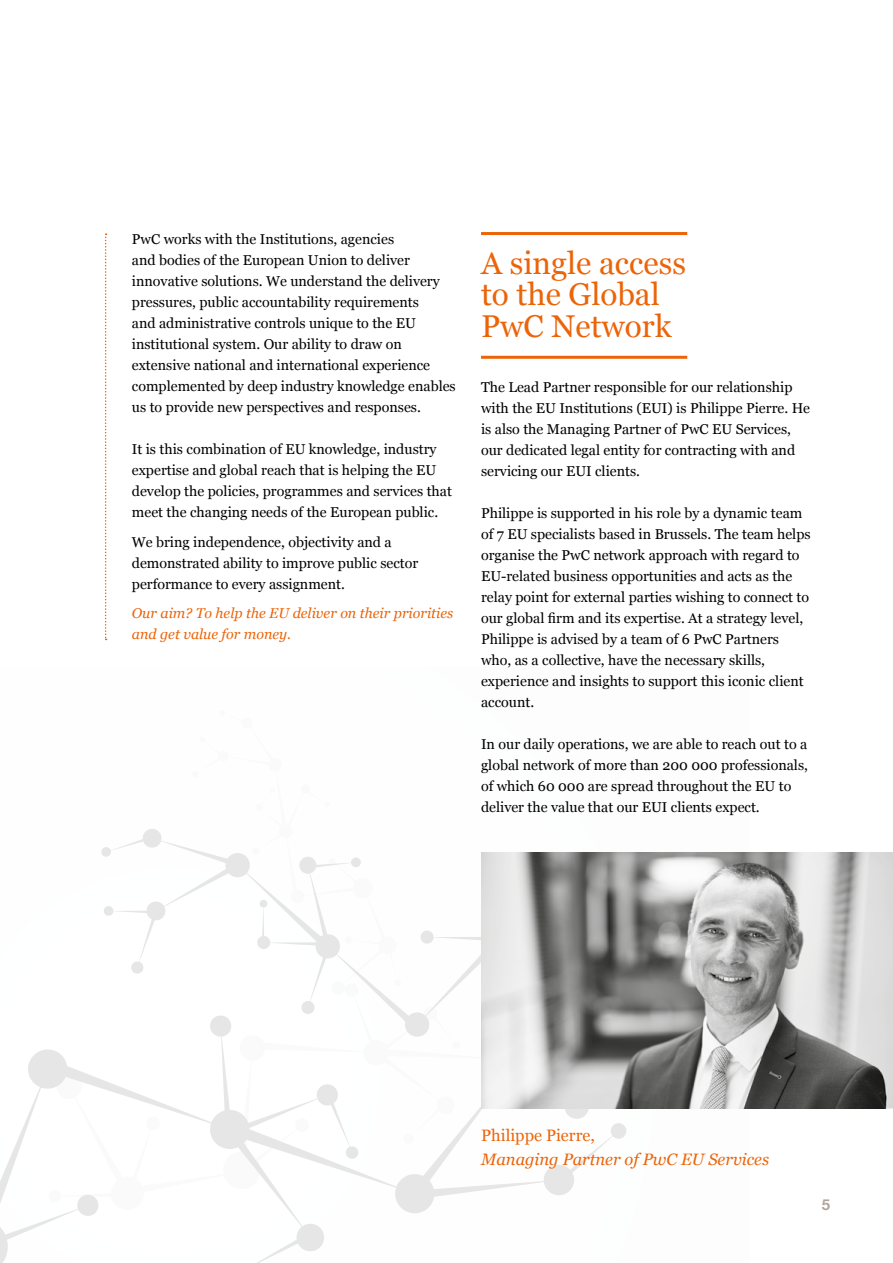
<style>
.page{position:relative;width:893px;height:1263px;background:#fff}
.page>*{position:absolute;margin:0;border:0;box-sizing:border-box;transform-origin:0 0}
.t1{font:31.5px/31.5px "Georgia";color:#ec6408}
.t2{font:italic 16.5px "Georgia";color:#ec6408}
.t3{font:16.5px "Georgia";color:#ec6408}
.t4{font:700 15px "Helvetica Neue";color:#b0a69d}
.t5{font:14.25px/21px "Georgia";color:#000}
.t6{font:italic 14.25px/21px "Georgia";color:#ec6408}
</style>
<div class="page">
<svg style="left:0;top:829px;width:661px;height:434px"></svg>
<svg style="left:105px;top:234px;width:2px;height:406px"></svg>
<hr style="left:481px;top:232px;width:206px;height:3px;background:#ec6408">
<hr style="left:481px;top:356px;width:206px;height:3px;background:#ec6408">
<img style="left:481px;top:853px;width:412px;height:256px">
<p class="t5" style="left:132px;top:228px;width:325px">PwC works with the Institutions, agencies<br>and bodies of the European Union to deliver innovative solutions. We understand the delivery pressures, public accountability requirements<br>and administrative controls unique to the EU institutional system. Our ability to draw on extensive national and international experience complemented by deep industry knowledge enables us to provide new perspectives and responses.</p>
<p class="t5" style="left:132px;top:438px;width:322px">It is this combination of EU knowledge, industry expertise and global reach that is helping the EU develop the policies, programmes and services that meet the changing needs of the European public.</p>
<p class="t5" style="left:132px;top:531px;width:288px">We bring independence, objectivity and a demonstrated ability to improve public sector performance to every assignment.</p>
<p class="t6" style="left:132px;top:602px;width:323px">Our aim? To help the EU deliver on their priorities and get value for money.</p>
<h1 class="t1" style="left:481px;top:246px;width:206px">A single access to the Global<br>PwC Network</h1>
<p class="t5" style="left:481px;top:376px;width:331px">The Lead Partner responsible for our relationship with the EU Institutions (EUI) is Philippe Pierre. He is also the Managing Partner of PwC EU Services, our dedicated legal entity for contracting with and servicing our EUI clients.</p>
<p class="t5" style="left:481px;top:502px;width:331px">Philippe is supported in his role by a dynamic team of 7 EU specialists based in Brussels. The team helps organise the PwC network approach with regard to EU-related business opportunities and acts as the relay point for external parties wishing to connect to our global firm and its expertise. At a strategy level, Philippe is advised by a team of 6 PwC Partners who, as a collective, have the necessary skills, experience and insights to support this iconic client account.</p>
<p class="t5" style="left:481px;top:733px;width:328px">In our daily operations, we are able to reach out to a global network of more than 200 000 professionals, of which 60 000 are spread throughout the EU to deliver the value that our EUI clients expect.</p>
<p class="t3" style="left:481px;top:1123px;width:115px">Philippe Pierre,</p>
<p class="t2" style="left:481px;top:1147px;width:289px">Managing Partner of PwC EU Services</p>
<p class="t4" style="left:822px;top:1193px;width:10px">5</p>
</div>
